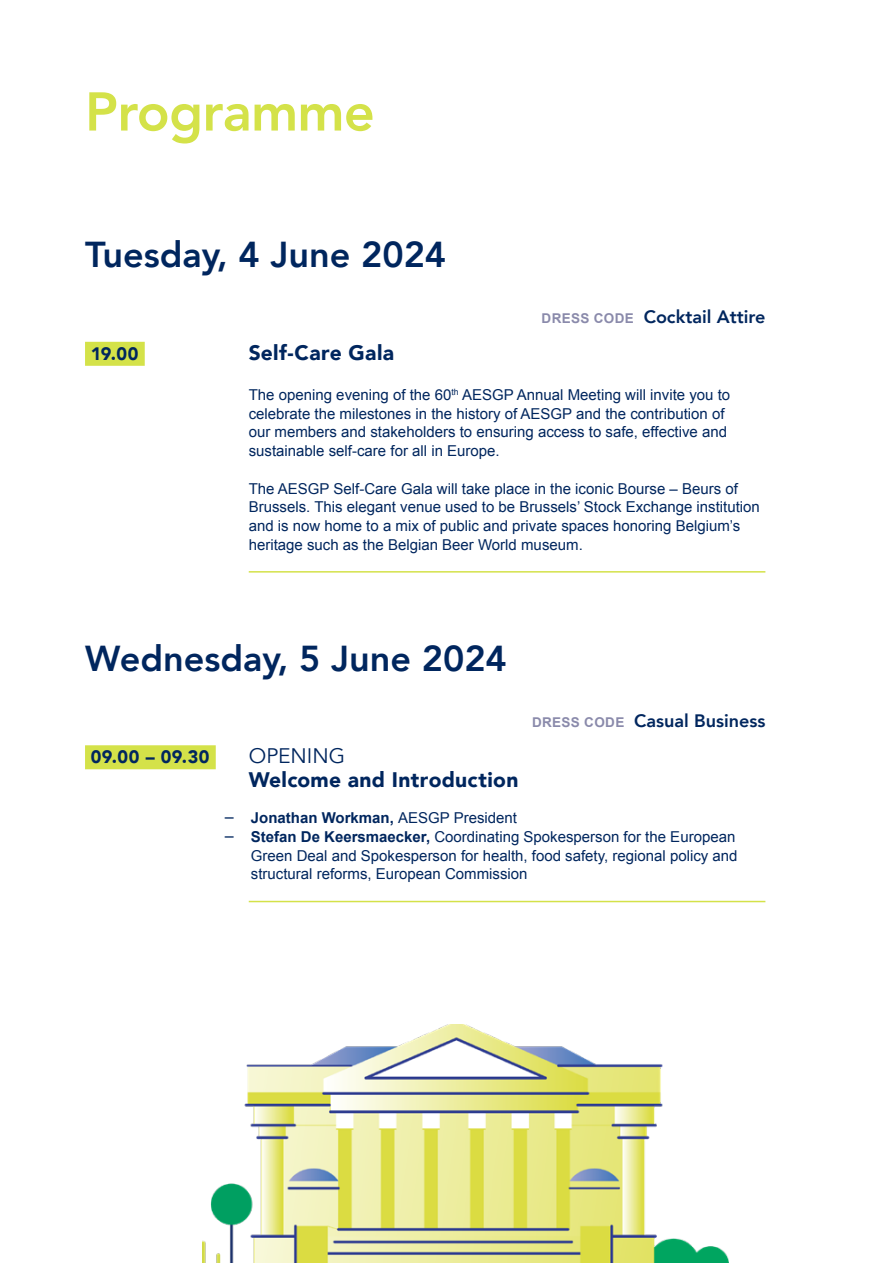
<style>
.page{position:relative;width:893px;height:1263px;background:#fff}
.page>*{position:absolute;margin:0;border:0;box-sizing:border-box;transform-origin:0 0}
.t1{font:800 54px "Avenir";letter-spacing:-.01em;color:#d4e249}
.t2{font:800 36px "Avenir";color:#00265e}
.t3{font:900 21px "Avenir";letter-spacing:.015em;color:#00265e}
.t4{font:21px "Avenir";color:#00265e}
.t5{font:800 18px "Avenir";color:#00265e}
.t6{font:900 18px "Avenir";letter-spacing:.025em;color:#00265e}
.t7{font:15px/18.8px "Arial";color:#00265e}
.t8{font:700 15px "Arial";color:#00265e}
.s1{font-family:"Arial";font-weight:700;font-size:13.5px;color:#8a8aab}
.s2{font-family:"Avenir";font-weight:500;font-size:16.5px}
.s3{font-weight:400}
.s4{font-weight:700}
</style>
<div class="page">
<div style="left:85px;top:342px;width:60px;height:24px;background:#d4e249"></div>
<hr style="left:249px;top:571px;width:516px;height:2px;background:#d4e249">
<div style="left:85px;top:745px;width:131px;height:24px;background:#d4e249"></div>
<img style="left:203px;top:1025px;width:526px;height:238px">
<hr style="left:249px;top:901px;width:516px;height:1px;background:#d4e249">
<h1 class="t1" style="left:85px;top:70px;width:291px">Programme</h1>
<h2 class="t2" style="left:85px;top:227px;width:363px">Tuesday, 4 June 2024</h2>
<p class="t5" style="left:542px;top:303px;width:225px"><span class="s1">DRESS CODE</span> Cocktail Attire</p>
<p class="t6" style="left:91px;top:338px;width:49px">19.00</p>
<h3 class="t3" style="left:249px;top:334px;width:147px">Self-Care Gala</h3>
<p class="t7" style="left:249px;top:385px;width:483px">The opening evening of the 60<sup>th</sup> AESGP Annual Meeting will invite you to celebrate the milestones in the history of AESGP and the contribution of our members and stakeholders to ensuring access to safe, effective and sustainable self-care for all in Europe.</p>
<p class="t7" style="left:249px;top:479px;width:513px">The AESGP Self-Care Gala will take place in the iconic Bourse – Beurs of Brussels. This elegant venue used to be Brussels’ Stock Exchange institution and is now home to a mix of public and private spaces honoring Belgium’s heritage such as the Belgian Beer World museum.</p>
<h2 class="t2" style="left:85px;top:630px;width:423px">Wednesday, 5 June 2024</h2>
<p class="t5" style="left:532px;top:706px;width:235px"><span class="s1">DRESS CODE</span> Casual Business</p>
<p class="t6" style="left:91px;top:742px;width:120px">09.00 – 09.30</p>
<h3 class="t4" style="left:249px;top:743px;width:98px">OPENING</h3>
<h3 class="t3" style="left:249px;top:762px;width:271px">Welcome and Introduction</h3>
<p class="t8" style="left:224px;top:808px;width:295px"><span class="s2">−</span> Jonathan Workman, <span class="s3">AESGP President</span></p>
<p class="t7" style="left:224px;top:827px;width:513px"><span class="s2">−</span> <span class="s4">Stefan De Keersmaecker,</span> Coordinating Spokesperson for the European</p>
<p class="t7" style="left:251px;top:846px;width:488px">Green Deal and Spokesperson for health, food safety, regional policy and</p>
<p class="t7" style="left:251px;top:865px;width:278px">structural reforms, European Commission</p>
</div>
